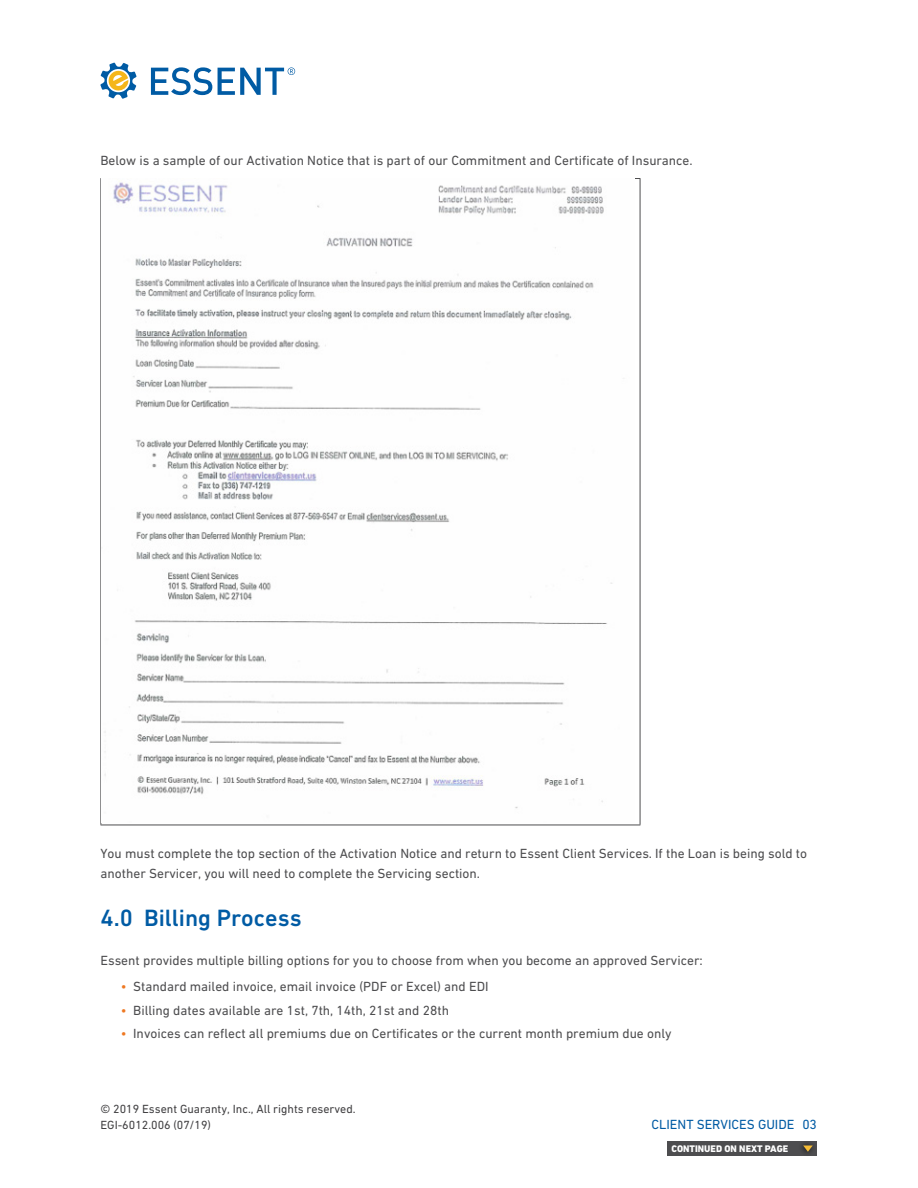
<style>
.page{position:relative;width:918px;height:1188px;background:#fff}
.page>*{position:absolute;margin:0;border:0;box-sizing:border-box;transform-origin:0 0}
.t1{font:500 24px "DIN Next W1 G";color:#005ba4}
.t2{font:13.5px/19.5px "DIN Next W1 G";color:#4d4d4f}
.t3{font:13.5px "DIN Next W1 G";color:#005ba4}
.t4{font:12px/16.5px "DIN Next W1 G";color:#414042}
.t5{font:800 9.75px "DIN Next W1 G";color:#fff}
.s1{color:#ee7822}
</style>
<div class="page">
<svg style="left:151px;top:67px;width:61px;height:28px"></svg>
<svg style="left:218px;top:67px;width:77px;height:28px"></svg>
<svg style="left:100px;top:62px;width:37px;height:37px"></svg>
<hr style="left:100px;top:178px;width:540px;height:1px;background:#4d4d4f">
<hr style="left:100px;top:179px;width:1px;height:646px;background:#4d4d4f">
<hr style="left:640px;top:179px;width:1px;height:646px;background:#4d4d4f">
<hr style="left:100px;top:825px;width:540px;height:1px;background:#4d4d4f">
<img style="left:104px;top:181px;width:508px;height:628px">
<div style="left:667px;top:1141px;width:150px;height:15px;background:#4d4d4f"></div>
<svg style="left:802px;top:1143px;width:11px;height:10px"></svg>
<p class="t2" style="left:100px;top:151px;width:594px">Below is a sample of our Activation Notice that is part of our Commitment and Certificate of Insurance.</p>
<p class="t2" style="left:100px;top:844px;width:708px">You must complete the top section of the Activation Notice and return to Essent Client Services. If the Loan is being sold to another Servicer, you will need to complete the Servicing section.</p>
<h1 class="t1" style="left:100px;top:904px;width:203px">4.0 Billing Process</h1>
<p class="t2" style="left:100px;top:951px;width:604px">Essent provides multiple billing options for you to choose from when you become an approved Servicer:</p>
<p class="t2" style="left:121px;top:977px;width:369px"><span class="s1">•</span> Standard mailed invoice, email invoice (PDF or Excel) and EDI</p>
<p class="t2" style="left:121px;top:1000px;width:330px"><span class="s1">•</span> Billing dates available are 1st, 7th, 14th, 21st and 28th</p>
<p class="t2" style="left:121px;top:1024px;width:552px"><span class="s1">•</span> Invoices can reflect all premiums due on Certificates or the current month premium due only</p>
<p class="t4" style="left:100px;top:1101px;width:257px">© 2019 Essent Guaranty, Inc., All rights reserved.<br>EGI-6012.006 (07/19)</p>
<p class="t3" style="left:652px;top:1117px;width:167px">CLIENT SERVICES GUIDE 03</p>
<p class="t5" style="left:672px;top:1143px;width:118px">CONTINUED ON NEXT PAGE</p>
</div>
